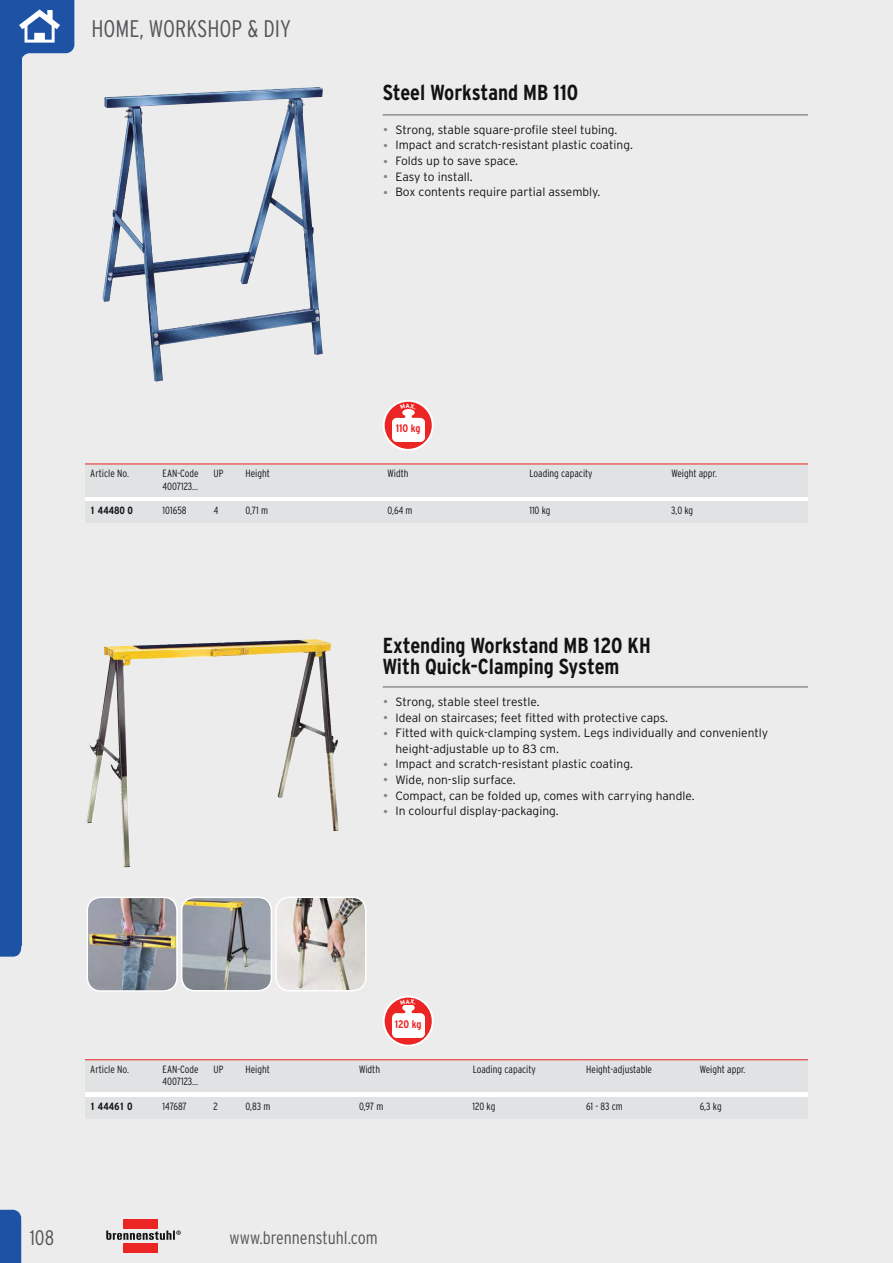
<style>
.page{position:relative;width:893px;height:1263px;background:#edeced}
.page>*{position:absolute;margin:0;border:0;box-sizing:border-box;transform-origin:0 0}
.t1{font:300 condensed 24px "Interstate";color:#555659}
.t2{font:700 condensed 21.75px/21px "Interstate";color:#111213}
.t3{font:300 condensed 21px "Interstate";color:#555659}
.t4{font:300 condensed 18px "Interstate";color:#555659}
.t5{font:300 12px/15.6px "Interstate";color:#111213}
.t6{font:700 condensed 10.95px "Interstate";letter-spacing:-.005em;color:#eb2524}
.t7{font:300 condensed 10.5px/12.6px "Interstate";color:#111213}
.t8{font:10.5px "Interst Bold Cond Tabelle";color:#111213}
.s1{font-size:15px;color:#828488}
</style>
<div class="page">
<svg style="left:0;top:946px;width:21px;height:11px"></svg>
<div style="left:0;top:53px;width:21px;height:893px;background:#1e52a4"></div>
<div style="left:123px;top:1219px;width:34px;height:10px;background:#eb2524"></div>
<div style="left:123px;top:1244px;width:34px;height:9px;background:#eb2524"></div>
<svg style="left:106px;top:1231px;width:75px;height:9px"></svg>
<svg style="left:0;top:1210px;width:21px;height:53px"></svg>
<svg style="left:0;top:0;width:74px;height:62px;background:#4d75b5"></svg>
<img style="left:103px;top:87px;width:220px;height:295px">
<hr style="left:383px;top:115px;width:425px;height:1px;background:#616365">
<svg style="left:384px;top:401px;width:49px;height:49px"></svg>
<img style="left:392px;top:409px;width:32px;height:32px">
<div style="left:383px;top:400px;width:51px;height:51px;border:2px solid #fff;border-radius:50%"></div>
<div style="left:85px;top:464px;width:723px;height:33px;background:#e1e2e3"></div>
<hr style="left:85px;top:497px;width:723px;height:4px;background:#fff">
<div style="left:85px;top:501px;width:723px;height:22px;background:#e1e2e3"></div>
<hr style="left:85px;top:464px;width:155px;height:1px;background:#eb2524">
<hr style="left:240px;top:464px;width:142px;height:1px;background:#eb2524">
<hr style="left:382px;top:464px;width:426px;height:1px;background:#eb2524">
<img style="left:90px;top:639px;width:225px;height:111px">
<hr style="left:383px;top:687px;width:425px;height:1px;background:#616365">
<svg style="left:384px;top:997px;width:49px;height:49px"></svg>
<img style="left:392px;top:1005px;width:32px;height:32px">
<div style="left:383px;top:996px;width:51px;height:51px;border:2px solid #fff;border-radius:50%"></div>
<div style="left:85px;top:1060px;width:723px;height:33px;background:#e1e2e3"></div>
<hr style="left:85px;top:1093px;width:723px;height:4px;background:#fff">
<div style="left:85px;top:1097px;width:723px;height:21px;background:#e1e2e3"></div>
<hr style="left:85px;top:1059px;width:155px;height:1px;background:#eb2524">
<hr style="left:240px;top:1059px;width:341px;height:1px;background:#eb2524">
<hr style="left:581px;top:1059px;width:227px;height:1px;background:#eb2524">
<img style="left:87px;top:897px;width:90px;height:94px;border-radius:13px">
<div style="left:87px;top:897px;width:91px;height:95px;border:2px solid #fff;border-radius:13px"></div>
<img style="left:182px;top:897px;width:89px;height:94px;border-radius:13px">
<div style="left:181px;top:897px;width:91px;height:95px;border:2px solid #fff;border-radius:13px"></div>
<img style="left:276px;top:897px;width:90px;height:94px;border-radius:13px">
<div style="left:275px;top:897px;width:91px;height:95px;border:2px solid #fff;border-radius:13px"></div>
<svg style="left:400px;top:403px;width:15px;height:6px"></svg>
<svg style="left:400px;top:999px;width:15px;height:6px"></svg>
<h1 class="t1" style="left:91px;top:19px;width:201px">HOME, WORKSHOP &amp; DIY</h1>
<h2 class="t2" style="left:383px;top:84px;width:197px">Steel Workstand MB 110</h2>
<p class="t5" style="left:383px;top:123px;width:236px"><span class="s1">•</span> Strong, stable square-profile steel tubing.</p>
<p class="t5" style="left:383px;top:138px;width:252px"><span class="s1">•</span> Impact and scratch-resistant plastic coating.</p>
<p class="t5" style="left:383px;top:154px;width:137px"><span class="s1">•</span> Folds up to save space.</p>
<p class="t5" style="left:383px;top:170px;width:92px"><span class="s1">•</span> Easy to install.</p>
<p class="t5" style="left:383px;top:185px;width:219px"><span class="s1">•</span> Box contents require partial assembly.</p>
<p class="t6" style="left:396px;top:422px;width:26px">110 kg</p>
<p class="t7" style="left:90px;top:468px;width:40px">Article No.</p>
<p class="t7" style="left:163px;top:468px;width:38px">EAN-Code<br>4007123...</p>
<p class="t7" style="left:214px;top:468px;width:11px">UP</p>
<p class="t7" style="left:245px;top:468px;width:26px">Height</p>
<p class="t7" style="left:387px;top:468px;width:23px">Width</p>
<p class="t7" style="left:529px;top:468px;width:65px">Loading capacity</p>
<p class="t7" style="left:671px;top:468px;width:47px">Weight appr.</p>
<p class="t8" style="left:90px;top:506px;width:44px">1 44480 0</p>
<p class="t7" style="left:163px;top:505px;width:25px">101658</p>
<p class="t7" style="left:214px;top:505px;width:6px">4</p>
<p class="t7" style="left:246px;top:505px;width:24px">0,71 m</p>
<p class="t7" style="left:387px;top:505px;width:27px">0,64 m</p>
<p class="t7" style="left:529px;top:505px;width:23px">110 kg</p>
<p class="t7" style="left:671px;top:505px;width:23px">3,0 kg</p>
<h2 class="t2" style="left:383px;top:637px;width:270px">Extending Workstand MB 120 KH<br>With Quick-Clamping System</h2>
<p class="t5" style="left:383px;top:695px;width:158px"><span class="s1">•</span> Strong, stable steel trestle.</p>
<p class="t5" style="left:383px;top:711px;width:287px"><span class="s1">•</span> Ideal on staircases; feet fitted with protective caps.</p>
<p class="t5" style="left:395px;top:726px;width:374px;text-indent:-13px"><span class="s1">•</span> Fitted with quick-clamping system. Legs individually and conveniently height-adjustable up to 83 cm.</p>
<p class="t5" style="left:383px;top:757px;width:252px"><span class="s1">•</span> Impact and scratch-resistant plastic coating.</p>
<p class="t5" style="left:383px;top:773px;width:134px"><span class="s1">•</span> Wide, non-slip surface.</p>
<p class="t5" style="left:383px;top:789px;width:313px"><span class="s1">•</span> Compact, can be folded up, comes with carrying handle.</p>
<p class="t5" style="left:383px;top:804px;width:178px"><span class="s1">•</span> In colourful display-packaging.</p>
<p class="t6" style="left:395px;top:1018px;width:28px">120 kg</p>
<p class="t7" style="left:90px;top:1064px;width:40px">Article No.</p>
<p class="t7" style="left:163px;top:1064px;width:38px">EAN-Code<br>4007123...</p>
<p class="t7" style="left:214px;top:1064px;width:11px">UP</p>
<p class="t7" style="left:246px;top:1064px;width:26px">Height</p>
<p class="t7" style="left:359px;top:1064px;width:23px">Width</p>
<p class="t7" style="left:473px;top:1064px;width:65px">Loading capacity</p>
<p class="t7" style="left:586px;top:1064px;width:67px">Height-adjustable</p>
<p class="t7" style="left:700px;top:1064px;width:47px">Weight appr.</p>
<p class="t8" style="left:90px;top:1102px;width:44px">1 44461 0</p>
<p class="t7" style="left:163px;top:1101px;width:26px">147687</p>
<p class="t7" style="left:214px;top:1101px;width:6px">2</p>
<p class="t7" style="left:245px;top:1101px;width:26px">0,83 m</p>
<p class="t7" style="left:359px;top:1101px;width:26px">0,97 m</p>
<p class="t7" style="left:473px;top:1101px;width:24px">120 kg</p>
<p class="t7" style="left:586px;top:1101px;width:38px">61 - 83 cm</p>
<p class="t7" style="left:700px;top:1101px;width:23px">6,3 kg</p>
<h3 class="t3" style="left:30px;top:1230px;width:26px">108</h3>
<h3 class="t4" style="left:230px;top:1231px;width:150px">www.brennenstuhl.com</h3>
</div>
